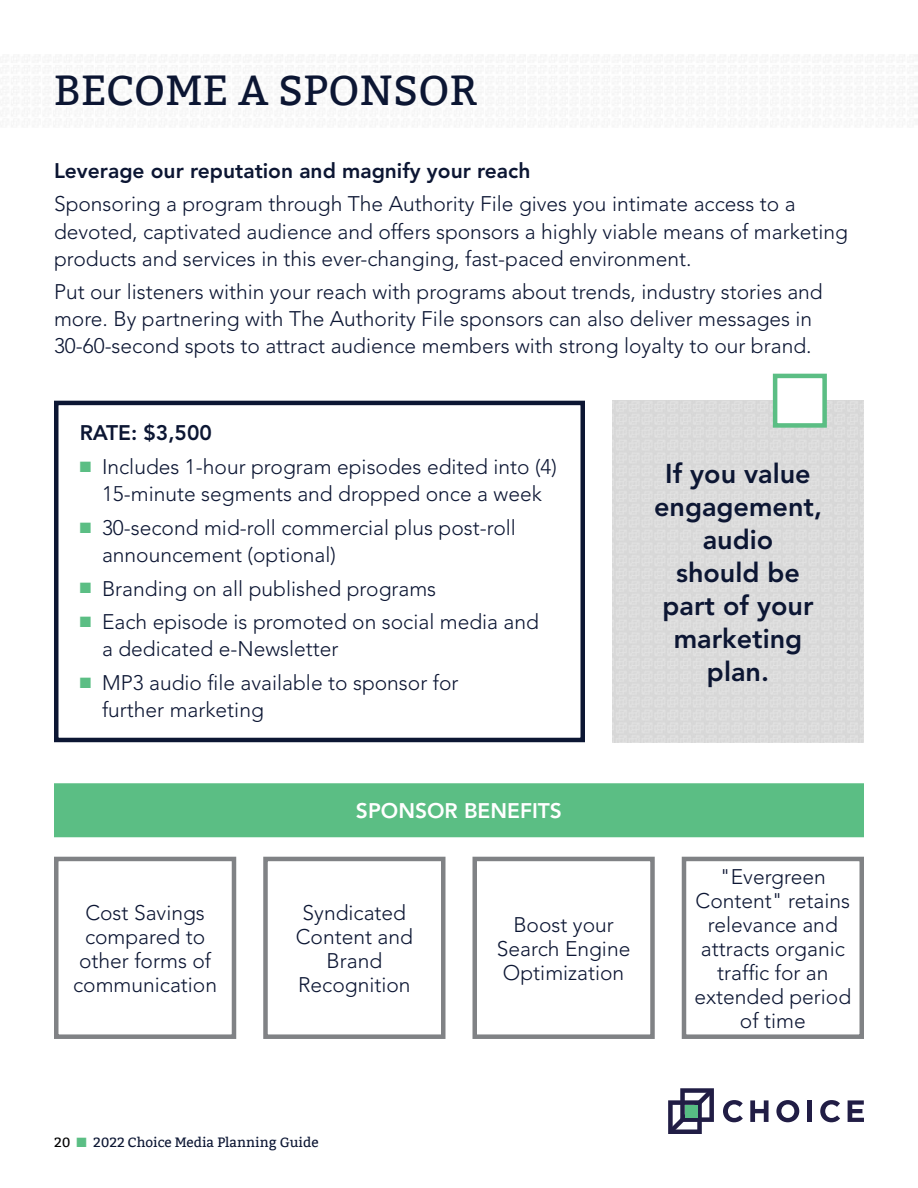
<style>
.page{position:relative;width:918px;height:1188px;background:#fff}
.page>*{position:absolute;margin:0;border:0;box-sizing:border-box;transform-origin:0 0}
.t1{font:42px "Bitter";color:#0c1633}
.t2{font:800 27px/33px "Avenir";color:#0c1633;text-align:center}
.t3{font:300 21px/24px "Avenir";color:#0c1633}
.t4{font:800 21px "Avenir";color:#0c1633}
.t5{font:800 21px "Avenir";color:#fff}
.t6{font:13.5px "Bitter";color:#0c1633}
.s1{color:#5bbe84}
.s2{color:#000}
</style>
<div class="page">
<svg style="left:723px;top:1100px;width:20px;height:22px"></svg>
<svg style="left:750px;top:1100px;width:19px;height:22px"></svg>
<svg style="left:776px;top:1100px;width:23px;height:22px"></svg>
<div style="left:807px;top:1100px;width:5px;height:22px;background:#211d45"></div>
<svg style="left:820px;top:1100px;width:20px;height:22px"></svg>
<svg style="left:848px;top:1100px;width:16px;height:22px"></svg>
<svg style="left:668px;top:1088px;width:46px;height:46px"></svg>
<div style="left:685px;top:1105px;width:12px;height:13px;background:#57bd84"></div>
<div style="left:54px;top:401px;width:531px;height:341px;border:4px solid #0c1633"></div>
<div style="left:54px;top:783px;width:810px;height:54px;background:#5bbe84"></div>
<div style="left:54px;top:857px;width:182px;height:182px;border:4px solid #808285"></div>
<div style="left:263px;top:857px;width:183px;height:182px;border:4px solid #808285"></div>
<div style="left:472px;top:857px;width:183px;height:182px;border:4px solid #808285"></div>
<div style="left:682px;top:857px;width:182px;height:182px;border:4px solid #808285"></div>
<div style="left:612px;top:401px;width:252px;height:341px;background:#dbdbdb"></div>
<div style="left:773px;top:374px;width:54px;height:54px;background:#fff;border:4px solid #5bbe84"></div>
<h1 class="t1" style="left:54px;top:66px;width:425px">BECOME A SPONSOR</h1>
<p class="t4" style="left:54px;top:158px;width:478px">Leverage our reputation and magnify your reach</p>
<p class="t3" style="left:54px;top:191px;width:796px;line-height:27px">Sponsoring a program through The Authority File gives you intimate access to a devoted, captivated audience and offers sponsors a highly viable means of marketing products and services in this ever-changing, fast-paced environment.</p>
<p class="t3" style="left:54px;top:279px;width:770px;line-height:27px">Put our listeners within your reach with programs about trends, industry stories and more. By partnering with The Authority File sponsors can also deliver messages in<br>30-60-second spots to attract audience members with strong loyalty to our brand.</p>
<p class="t4" style="left:80px;top:421px;width:134px">RATE: $3,500</p>
<p class="t3" style="left:80px;top:453px;width:479px;line-height:27px;text-align:center"><span class="s1">■</span> Includes 1-hour program episodes edited into (4)<br>15-minute segments and dropped once a week</p>
<p class="t3" style="left:102px;top:514px;width:415px;line-height:27px;text-indent:-22px"><span class="s1">■</span> 30-second mid-roll commercial plus post-roll announcement (optional)</p>
<p class="t3" style="left:80px;top:576px;width:358px"><span class="s1">■</span> Branding on all published programs</p>
<p class="t3" style="left:102px;top:609px;width:438px;line-height:27px;text-indent:-22px"><span class="s1">■</span> Each episode is promoted on social media and a dedicated e-Newsletter</p>
<p class="t3" style="left:102px;top:669px;width:358px;line-height:27px;text-indent:-22px"><span class="s1">■</span> MP3 audio file available to sponsor for further marketing</p>
<p class="t2" style="left:654px;top:457px;width:169px">If you value engagement, audio<br>should be part of your marketing plan.</p>
<p class="t5" style="left:356px;top:798px;width:208px">SPONSOR BENEFITS</p>
<p class="t3" style="left:73px;top:901px;width:145px;text-align:center">Cost Savings compared to other forms of communication</p>
<p class="t3" style="left:296px;top:901px;width:119px;text-align:center">Syndicated<br>Content and<br>Brand<br>Recognition</p>
<p class="t3" style="left:497px;top:913px;width:135px;text-align:center">Boost your<br>Search Engine<br>Optimization</p>
<p class="t3" style="left:694px;top:865px;width:158px;text-align:center">"Evergreen<br>Content" retains relevance and attracts organic traffic for an extended period of time</p>
<p class="t6" style="left:54px;top:1134px;width:266px"><span class="s2">20</span> <span class="s1">■</span> 2022 Choice Media Planning Guide</p>
</div>
